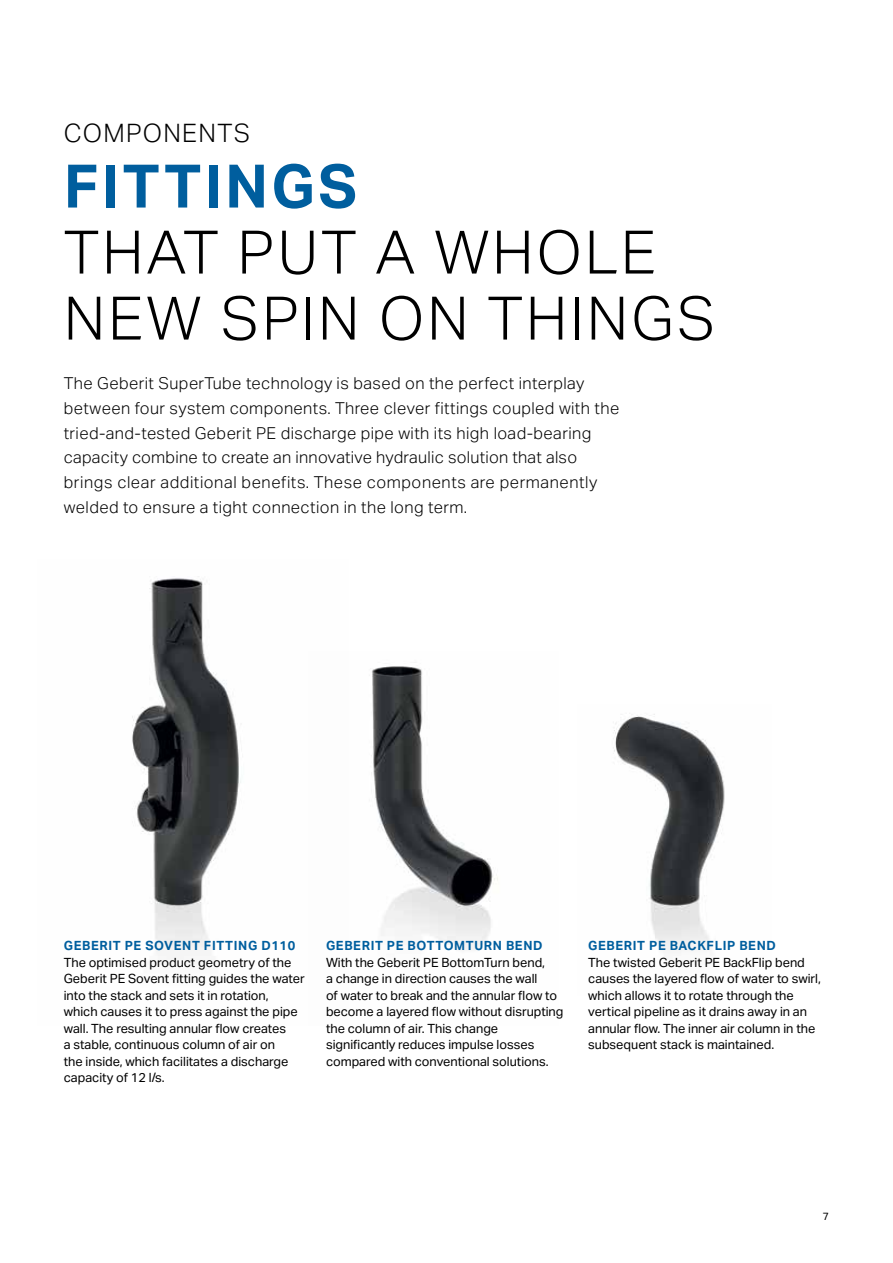
<style>
.page{position:relative;width:893px;height:1263px;background:#fff}
.page>*{position:absolute;margin:0;border:0;box-sizing:border-box;transform-origin:0 0}
.t1{font:300 60px/66px "Aktiv Grotesk Geberit";letter-spacing:.05em;color:#000}
.t2{font:700 60px "Aktiv Grotesk Geberit";letter-spacing:.05em;color:#005e9e}
.t3{font:300 25.5px "Aktiv Grotesk Geberit";letter-spacing:.05em;color:#000}
.t4{font:300 16.5px/24.8px "Aktiv Grotesk Geberit";letter-spacing:.025em;color:#000}
.t5{font:12.75px/16.5px "Aktiv Grotesk Geberit";color:#000}
.t6{font:700 12.75px "Aktiv Grotesk Geberit";letter-spacing:.05em;color:#005e9e}
.t7{font:10.5px "Aktiv Grotesk Geberit";color:#000}
</style>
<div class="page">
<img style="left:613px;top:714px;width:112px;height:237px">
<img style="left:371px;top:666px;width:127px;height:284px">
<img style="left:132px;top:576px;width:109px;height:376px">
<h2 class="t3" style="left:64px;top:118px;width:188px">COMPONENTS</h2>
<h1 class="t2" style="left:64px;top:149px;width:295px">FITTINGS</h1>
<h1 class="t1" style="left:64px;top:219px;width:653px">THAT PUT A WHOLE<br>NEW SPIN ON THINGS</h1>
<p class="t4" style="left:64px;top:371px;width:557px">The Geberit SuperTube technology is based on the perfect interplay between four system components. Three clever fittings coupled with the tried-and-tested Geberit PE discharge pipe with its high load-bearing capacity combine to create an innovative hydraulic solution that also brings clear additional benefits. These components are permanently welded to ensure a tight connection in the long term.</p>
<p class="t6" style="left:64px;top:938px;width:233px">GEBERIT PE SOVENT FITTING D110</p>
<p class="t5" style="left:64px;top:954px;width:242px">The optimised product geometry of the Geberit PE Sovent fitting guides the water into the stack and sets it in rotation, which causes it to press against the pipe wall. The resulting annular flow creates<br>a stable, continuous column of air on<br>the inside, which facilitates a discharge capacity of 12 l/s.</p>
<p class="t6" style="left:326px;top:938px;width:218px">GEBERIT PE BOTTOMTURN BEND</p>
<p class="t5" style="left:326px;top:954px;width:239px">With the Geberit PE BottomTurn bend,<br>a change in direction causes the wall<br>of water to break and the annular flow to become a layered flow without disrupting the column of air. This change significantly reduces impulse losses compared with conventional solutions.</p>
<p class="t6" style="left:588px;top:938px;width:189px">GEBERIT PE BACKFLIP BEND</p>
<p class="t5" style="left:588px;top:954px;width:234px">The twisted Geberit PE BackFlip bend causes the layered flow of water to swirl, which allows it to rotate through the vertical pipeline as it drains away in an annular flow. The inner air column in the subsequent stack is maintained.</p>
<p class="t7" style="left:823px;top:1210px;width:8px">7</p>
</div>
